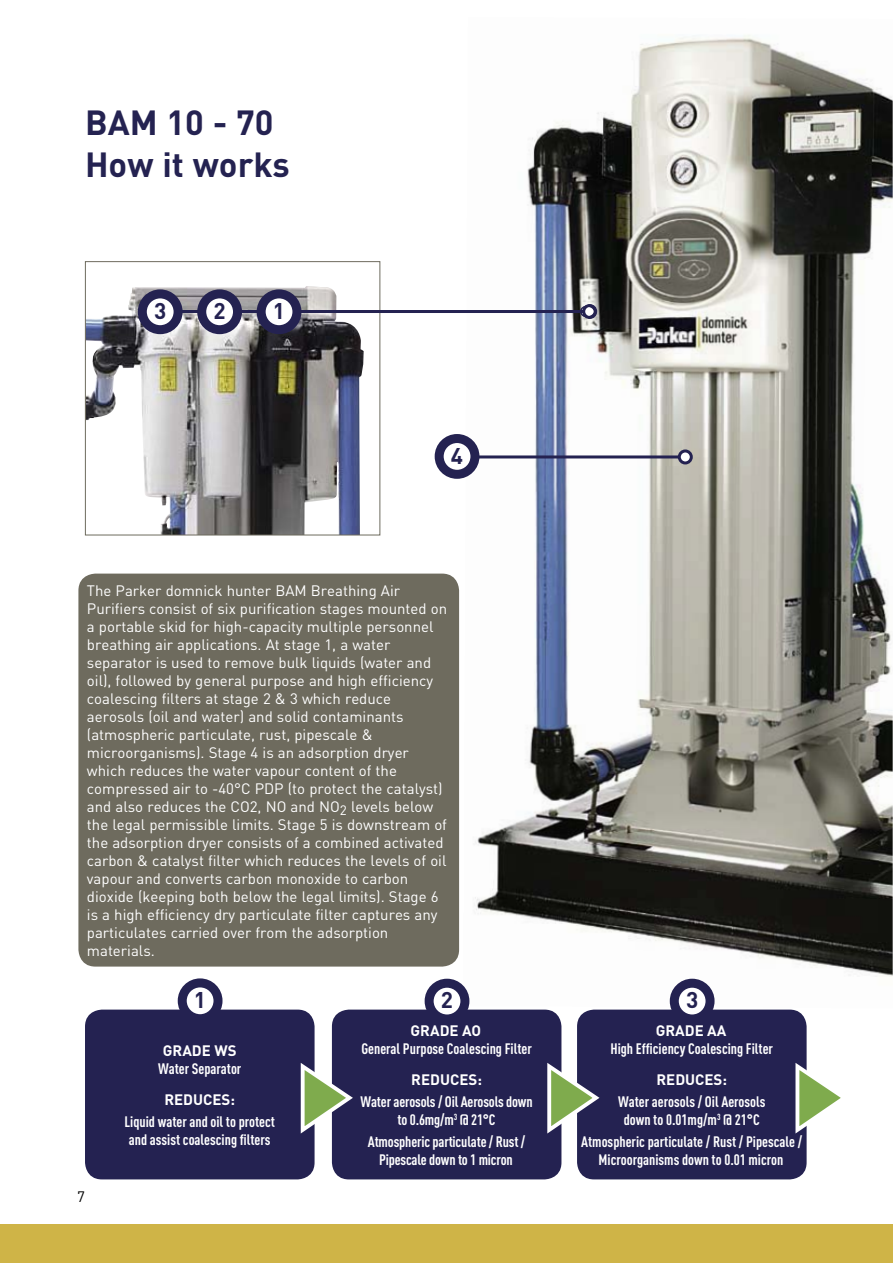
<style>
.page{position:relative;width:893px;height:1263px;background:#fff}
.page>*{position:absolute;margin:0;border:0;box-sizing:border-box;transform-origin:0 0}
.t1{font:700 34.5px/41.4px "DIN";color:#242251}
.t2{font:700 22.5px "DIN";color:#242251}
.t3{font:15px/18px "DIN";color:#fff}
.t4{font:700 15px/18px "DIN Cond";color:#fff;text-align:center}
.t5{font:700 15px "DIN";color:#fff}
.t6{font:15px "DIN";color:#000}
</style>
<div class="page">
<img style="left:463px;top:35px;width:430px;height:973px">
<div style="left:85px;top:1010px;width:230px;height:169px;background:#242251;border-radius:17px"></div>
<div style="left:332px;top:1010px;width:229px;height:169px;background:#242251;border-radius:17px"></div>
<div style="left:577px;top:1010px;width:229px;height:169px;background:#242251;border-radius:17px"></div>
<svg style="left:300px;top:1059px;width:53px;height:78px"></svg>
<svg style="left:547px;top:1059px;width:53px;height:78px"></svg>
<svg style="left:795px;top:1059px;width:46px;height:78px"></svg>
<img style="left:87px;top:286px;width:277px;height:247px">
<div style="left:85px;top:261px;width:295px;height:274px;border:1px solid #6e6b5e"></div>
<div style="left:581px;top:306px;width:13px;height:11px;background:#fff;border-radius:50%"></div>
<div style="left:580px;top:305px;width:15px;height:13px;border:2px solid #242251;border-radius:50%"></div>
<hr style="left:164px;top:310px;width:420px;height:3px;background:#242251">
<div style="left:582px;top:304px;width:15px;height:15px;border:3px solid #242251;border-radius:50%"></div>
<div style="left:429px;top:983px;width:36px;height:36px;background:#fff;border-radius:50%"></div>
<div style="left:425px;top:979px;width:44px;height:44px;border:9px solid #242251;border-radius:50%"></div>
<div style="left:674px;top:983px;width:36px;height:36px;background:#fff;border-radius:50%"></div>
<div style="left:670px;top:979px;width:44px;height:44px;border:9px solid #242251;border-radius:50%"></div>
<svg style="left:182px;top:983px;width:36px;height:36px"></svg>
<div style="left:178px;top:978px;width:44px;height:45px;border:9px solid #242251;border-radius:50%"></div>
<div style="left:680px;top:451px;width:11px;height:12px;background:#fff;border-radius:50%"></div>
<hr style="left:454px;top:455px;width:225px;height:3px;background:#242251">
<div style="left:678px;top:449px;width:15px;height:15px;border:3px solid #242251;border-radius:50%"></div>
<svg style="left:439px;top:439px;width:36px;height:35px"></svg>
<div style="left:435px;top:434px;width:44px;height:45px;border:9px solid #242251;border-radius:50%"></div>
<svg style="left:142px;top:294px;width:36px;height:36px"></svg>
<div style="left:138px;top:289px;width:45px;height:45px;border:9px solid #242251;border-radius:50%"></div>
<svg style="left:202px;top:294px;width:35px;height:36px"></svg>
<div style="left:197px;top:289px;width:45px;height:45px;border:9px solid #242251;border-radius:50%"></div>
<svg style="left:261px;top:294px;width:36px;height:36px"></svg>
<div style="left:257px;top:289px;width:44px;height:45px;border:9px solid #242251;border-radius:50%"></div>
<div style="left:78px;top:574px;width:381px;height:393px;background:#6e6b5e;border-radius:17px"></div>
<div style="left:0;top:1224px;width:893px;height:39px;background:#cfb447"></div>
<h1 class="t1" style="left:85px;top:105px;width:206px">BAM 10 - 70<br>How it works</h1>
<h2 class="t2" style="left:154px;top:303px;width:14px">3</h2>
<h2 class="t2" style="left:213px;top:303px;width:14px">2</h2>
<h2 class="t2" style="left:273px;top:303px;width:14px">1</h2>
<h2 class="t2" style="left:451px;top:448px;width:14px">4</h2>
<p class="t3" style="left:87px;top:584px;width:362px">The Parker domnick hunter BAM Breathing Air Purifiers consist of six purification stages mounted on a portable skid for high-capacity multiple personnel breathing air applications. At stage 1, a water separator is used to remove bulk liquids (water and oil), followed by general purpose and high efficiency coalescing filters at stage 2 &amp; 3 which reduce aerosols (oil and water) and solid contaminants (atmospheric particulate, rust, pipescale &amp; microorganisms). Stage 4 is an adsorption dryer which reduces the water vapour content of the compressed air to -40°C PDP (to protect the catalyst) and also reduces the CO2, NO and NO<sub>2</sub> levels below the legal permissible limits. Stage 5 is downstream of the adsorption dryer consists of a combined activated carbon &amp; catalyst filter which reduces the levels of oil vapour and converts carbon monoxide to carbon dioxide (keeping both below the legal limits). Stage 6 is a high efficiency dry particulate filter captures any particulates carried over from the adsorption materials.</p>
<h2 class="t2" style="left:194px;top:992px;width:14px">1</h2>
<h2 class="t2" style="left:441px;top:992px;width:14px">2</h2>
<h2 class="t2" style="left:686px;top:992px;width:14px">3</h2>
<p class="t6" style="left:77px;top:1192px;width:9px">7</p>
<p class="t5" style="left:163px;top:1046px;width:75px">GRADE WS</p>
<p class="t4" style="left:158px;top:1061px;width:85px">Water Separator</p>
<p class="t5" style="left:164px;top:1094px;width:72px">REDUCES:</p>
<p class="t4" style="left:124px;top:1114px;width:152px;text-align:left">Liquid water and oil to protect and assist coalescing filters</p>
<p class="t5" style="left:411px;top:1025px;width:72px">GRADE AO</p>
<p class="t4" style="left:361px;top:1041px;width:172px">General Purpose Coalescing Filter</p>
<p class="t5" style="left:411px;top:1074px;width:72px">REDUCES:</p>
<p class="t4" style="left:361px;top:1094px;width:174px">Water aerosols / Oil Aerosols down to 0.6mg/m<sup>3</sup> @ 21°C</p>
<p class="t4" style="left:368px;top:1134px;width:159px">Atmospheric particulate / Rust /<br>Pipescale down to 1 micron</p>
<p class="t5" style="left:656px;top:1025px;width:72px">GRADE AA</p>
<p class="t4" style="left:610px;top:1041px;width:164px">High Efficiency Coalescing Filter</p>
<p class="t5" style="left:656px;top:1074px;width:72px">REDUCES:</p>
<p class="t4" style="left:618px;top:1094px;width:149px">Water aerosols / Oil Aerosols down to 0.01mg/m<sup>3</sup> @ 21°C</p>
<p class="t4" style="left:581px;top:1134px;width:222px">Atmospheric particulate / Rust / Pipescale /<br>Microorganisms down to 0.01 micron</p>
</div>
